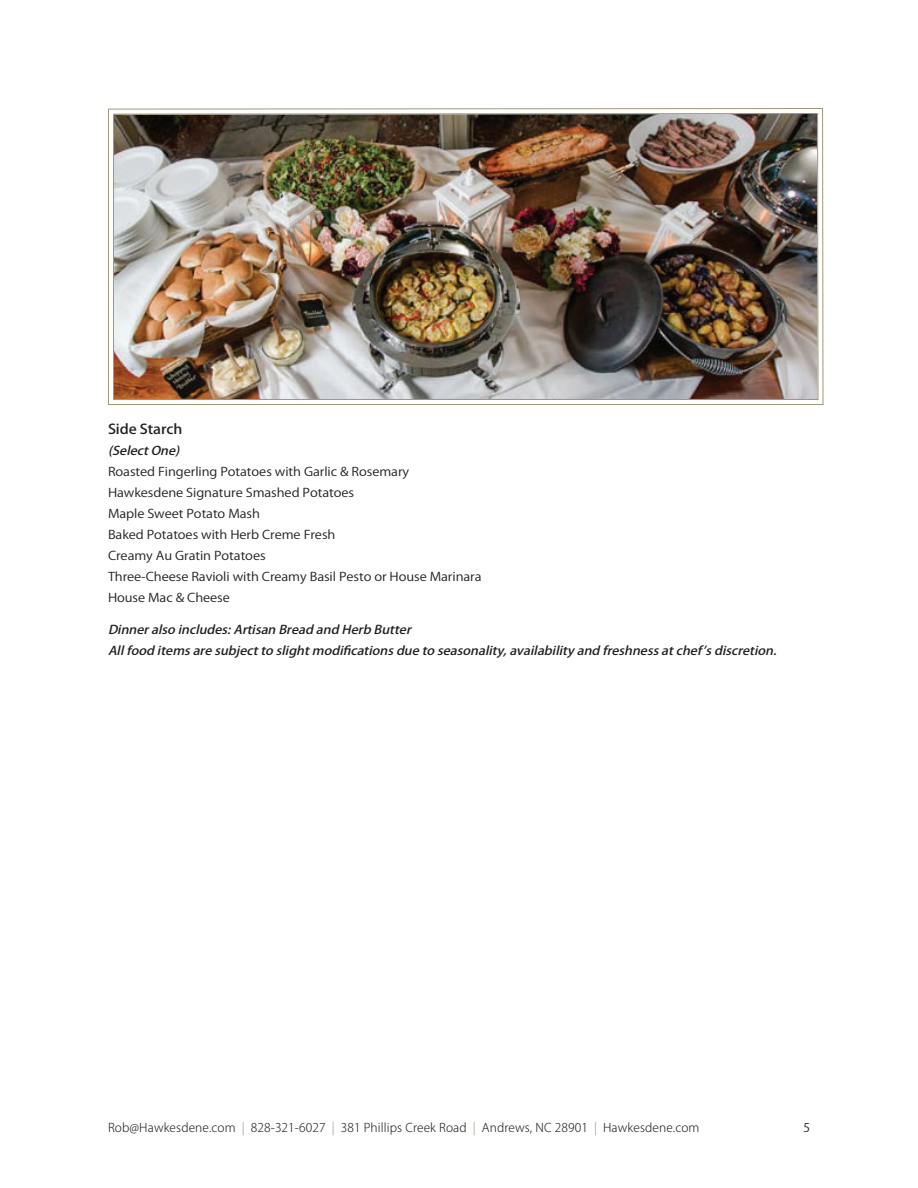
<style>
.page{position:relative;width:918px;height:1188px;background:#fff}
.page>*{position:absolute;margin:0;border:0;box-sizing:border-box;transform-origin:0 0}
.t1{font:500 13.5px "Koz Go Pr 6 N";letter-spacing:-.005em;color:#231f20;scale:1.1 1}
.t2{font:12px "Koz Go Pr 6 N";letter-spacing:-.005em;color:#231f20;scale:1.1 1}
.t3{font:italic 500 12px "Koz Go Pr 6 N";color:#231f20;scale:1.1 1}
.t4{font:300 12px "Koz Go Pro";letter-spacing:.01em;color:#231f20}
.t5{font:12px "Koz Go Pro";color:#231f20}
.s1{color:#9f997b}
</style>
<div class="page">
<img style="left:112px;top:113px;width:707px;height:292px">
<p class="t1" style="left:108px;top:422px;width:69px">Side Starch</p>
<p class="t3" style="left:108px;top:444px;width:71px">(SelectOne)</p>
<p class="t2" style="left:108px;top:465px;width:275px">Roasted Fingerling Potatoes with Garlic &amp; Rosemary</p>
<p class="t2" style="left:108px;top:486px;width:225px">Hawkesdene Signature Smashed Potatoes</p>
<p class="t2" style="left:108px;top:507px;width:140px">Maple Sweet Potato Mash</p>
<p class="t2" style="left:108px;top:528px;width:208px">Baked Potatoes with Herb Creme Fresh</p>
<p class="t2" style="left:108px;top:549px;width:145px">Creamy Au Gratin Potatoes</p>
<p class="t2" style="left:108px;top:570px;width:341px">Three-Cheese Ravioli with Creamy Basil Pesto or House Marinara</p>
<p class="t2" style="left:108px;top:591px;width:112px">House Mac &amp; Cheese</p>
<p class="t3" style="left:108px;top:623px;width:281px">Dinneralsoincludes:ArtisanBreadandHerbButter</p>
<p class="t3" style="left:108px;top:644px;width:613px">Allfooditemsaresubjecttoslightmodificationsduetoseasonality,availabilityandfreshnessatchef’sdiscretion.</p>
<p class="t4" style="left:108px;top:1119px;width:593px">Rob@Hawkesdene.com <span class="s1">|</span> 828-321-6027 <span class="s1">|</span> 381 Phillips Creek Road <span class="s1">|</span> Andrews, NC 28901 <span class="s1">|</span> Hawkesdene.com</p>
<p class="t5" style="left:803px;top:1120px;width:8px">5</p>
</div>
